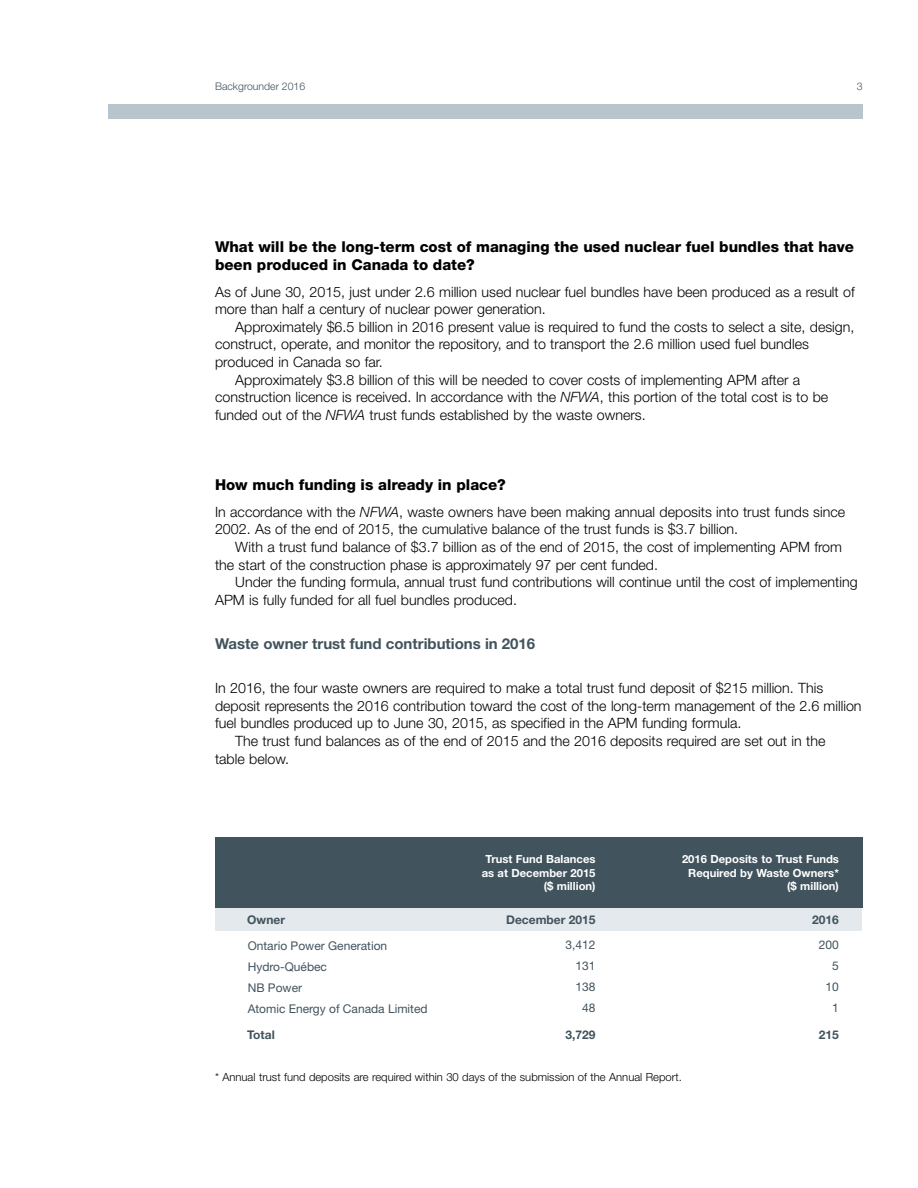
<style>
.page{position:relative;width:918px;height:1188px;background:#fff}
.page>*{position:absolute;margin:0;border:0;box-sizing:border-box;transform-origin:0 0}
.t1{font:800 15px/17.7px "Helvetica Neue LT Std";color:#000}
.t2{font:700 15px "Helvetica Neue LT Std";color:#41535d}
.t3{font:300 14.25px/17.7px "Helvetica Neue LT Std";color:#000}
.t4{font:12px/21px "Helvetica Neue LT Std";color:#41535d;text-align:right}
.t5{font:700 12px "Helvetica Neue LT Std";color:#41535d}
.t6{font:700 11.25px/13.5px "Helvetica Neue LT Std";color:#fff;text-align:right}
.t7{font:300 11.25px "Helvetica Neue LT Std";color:#000}
.t8{font:300 10.5px "Helvetica Neue LT Std";color:#41535d}
.s1{font-style:italic}
</style>
<div class="page">
<div style="left:215px;top:907px;width:647px;height:24px;background:#e3e9ec"></div>
<div style="left:215px;top:837px;width:648px;height:70px;background:#41535d"></div>
<div style="left:108px;top:104px;width:755px;height:14px;background:#b9c5cc"></div>
<p class="t8" style="left:215px;top:80px;width:92px">Backgrounder 2016</p>
<p class="t8" style="left:857px;top:80px;width:7px">3</p>
<p class="t1" style="left:215px;top:238px;width:641px">What will be the long-term cost of managing the used nuclear fuel bundles that have been produced in Canada to date?</p>
<p class="t3" style="left:215px;top:282px;width:641px">As of June 30, 2015, just under 2.6 million used nuclear fuel bundles have been produced as a result of more than half a century of nuclear power generation.</p>
<p class="t3" style="left:235px;top:318px;width:621px">Approximately $6.5 billion in 2016 present value is required to fund the costs to select a site, design,</p>
<p class="t3" style="left:215px;top:335px;width:595px">construct, operate, and monitor the repository, and to transport the 2.6 million used fuel bundles</p>
<p class="t3" style="left:215px;top:353px;width:169px">produced in Canada so far.</p>
<p class="t3" style="left:235px;top:370px;width:567px">Approximately $3.8 billion of this will be needed to cover costs of implementing APM after a</p>
<p class="t3" style="left:215px;top:388px;width:615px">construction licence is received. In accordance with the <span class="s1">NFWA</span>, this portion of the total cost is to be</p>
<p class="t3" style="left:215px;top:406px;width:432px">funded out of the <span class="s1">NFWA</span> trust funds established by the waste owners.</p>
<p class="t1" style="left:215px;top:476px;width:292px">How much funding is already in place?</p>
<p class="t3" style="left:215px;top:503px;width:632px">In accordance with the <span class="s1">NFWA</span>, waste owners have been making annual deposits into trust funds since<br>2002. As of the end of 2015, the cumulative balance of the trust funds is $3.7 billion.</p>
<p class="t3" style="left:215px;top:538px;width:629px;text-indent:20px">With a trust fund balance of $3.7 billion as of the end of 2015, the cost of implementing APM from the start of the construction phase is approximately 97 per cent funded.</p>
<p class="t3" style="left:215px;top:573px;width:644px;text-indent:20px">Under the funding formula, annual trust fund contributions will continue until the cost of implementing<br>APM is fully funded for all fuel bundles produced.</p>
<p class="t2" style="left:215px;top:634px;width:322px">Waste owner trust fund contributions in 2016</p>
<p class="t3" style="left:215px;top:679px;width:610px">In 2016, the four waste owners are required to make a total trust fund deposit of $215 million. This</p>
<p class="t3" style="left:215px;top:697px;width:648px">deposit represents the 2016 contribution toward the cost of the long-term management of the 2.6 million</p>
<p class="t3" style="left:215px;top:714px;width:528px">fuel bundles produced up to June 30, 2015, as specified in the APM funding formula.</p>
<p class="t3" style="left:235px;top:732px;width:592px">The trust fund balances as of the end of 2015 and the 2016 deposits required are set out in the</p>
<p class="t3" style="left:215px;top:749px;width:76px">table below.</p>
<p class="t5" style="left:247px;top:912px;width:39px">Owner</p>
<p class="t6" style="left:482px;top:852px;width:115px">Trust Fund Balances as at December 2015 ($ million)</p>
<p class="t6" style="left:682px;top:852px;width:158px">2016 Deposits to Trust Funds<br>Required by Waste Owners* ($ million)</p>
<p class="t5" style="left:506px;top:912px;width:91px">December 2015</p>
<p class="t5" style="left:812px;top:912px;width:28px">2016</p>
<p class="t4" style="left:248px;top:935px;width:181px;text-align:left">Ontario Power Generation<br>Hydro-Québec<br>NB Power<br>Atomic Energy of Canada Limited</p>
<p class="t4" style="left:566px;top:934px;width:32px">3,412<br>131<br>138<br>48</p>
<p class="t4" style="left:819px;top:934px;width:22px">200<br>5<br>10<br>1</p>
<p class="t5" style="left:247px;top:1028px;width:29px">Total</p>
<p class="t5" style="left:566px;top:1028px;width:32px">3,729</p>
<p class="t7" style="left:215px;top:1070px;width:468px">* Annual trust fund deposits are required within 30 days of the submission of the Annual Report.</p>
<p class="t5" style="left:819px;top:1028px;width:22px">215</p>
</div>
